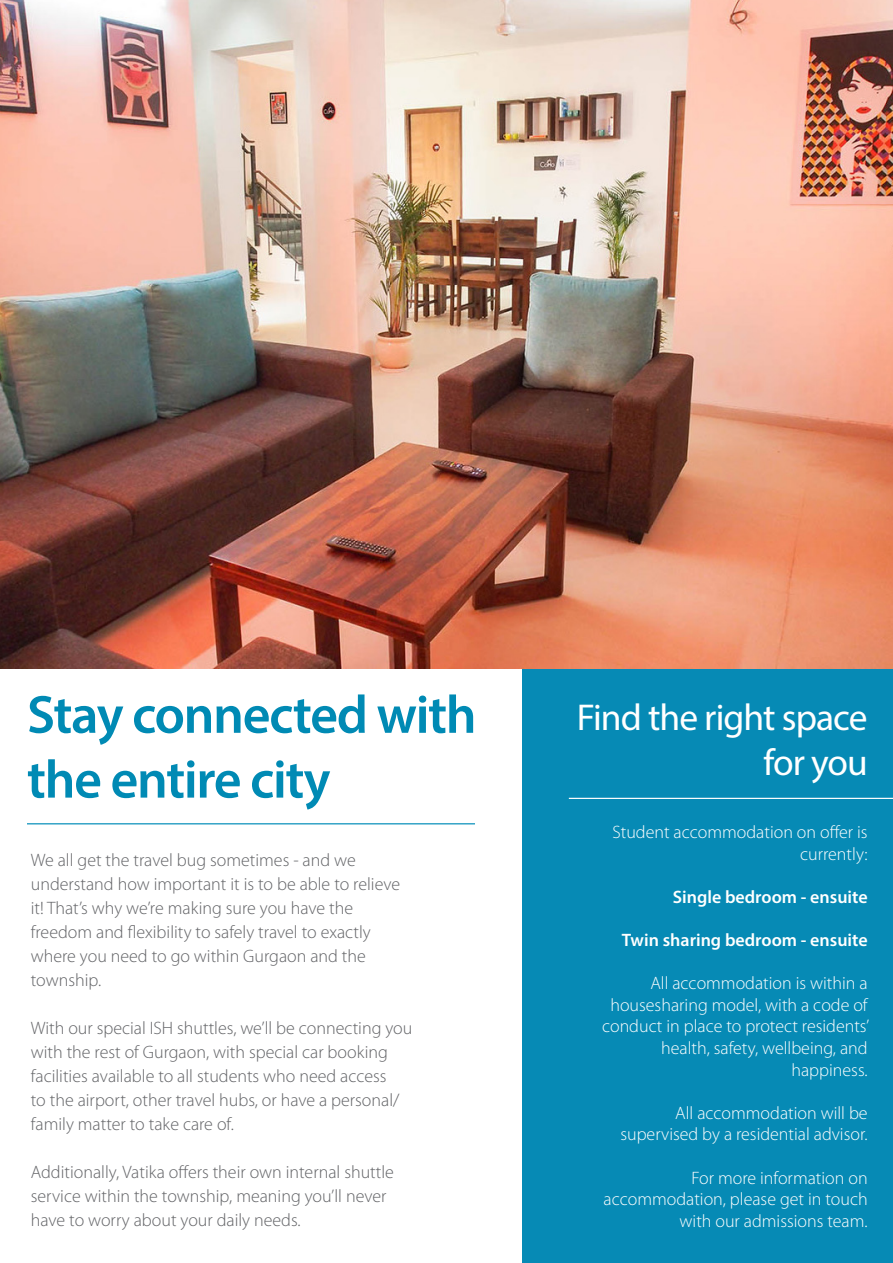
<style>
.page{position:relative;width:893px;height:1263px;background:#fff}
.page>*{position:absolute;margin:0;border:0;box-sizing:border-box;transform-origin:0 0}
.t1{font:600 54px/64.8px "Myriad Pro";letter-spacing:-.025em;color:#008ab4}
.t2{font:37.5px/45px "Myriad Pro";letter-spacing:-.025em;color:#fff;text-align:right}
.t3{font:300 18px/24px "Myriad Pro";color:#626366}
.t4{font:300 18px/21.6px "Myriad Pro";color:#fff;text-align:right}
.t5{font:600 18px "Myriad Pro";color:#fff}
</style>
<div class="page">
<div style="left:522px;top:668px;width:371px;height:595px;background:#068ab5"></div>
<img style="left:0;top:0;width:893px;height:668px">
<hr style="left:569px;top:798px;width:324px;height:1px;background:#fff">
<hr style="left:27px;top:823px;width:448px;height:1px;background:#008db9">
<p class="t1" style="left:27px;top:681px;width:451px">Stay connected with the entire city</p>
<p class="t3" style="left:31px;top:848px;width:371px">We all get the travel bug sometimes - and we understand how important it is to be able to relieve it! That’s why we’re making sure you have the freedom and flexibility to safely travel to exactly where you need to go within Gurgaon and the township.</p>
<p class="t3" style="left:31px;top:1016px;width:383px">With our special ISH shuttles, we’ll be connecting you with the rest of Gurgaon, with special car booking facilities available to all students who need access<br>to the airport, other travel hubs, or have a personal/ family matter to take care of.</p>
<p class="t3" style="left:31px;top:1160px;width:365px">Additionally, Vatika offers their own internal shuttle service within the township, meaning you’ll never have to worry about your daily needs.</p>
<p class="t2" style="left:577px;top:694px;width:292px">Find the right space for you</p>
<p class="t4" style="left:612px;top:821px;width:257px">Student accommodation on offer is currently:</p>
<p class="t5" style="left:673px;top:885px;width:196px">Single bedroom - ensuite</p>
<p class="t5" style="left:622px;top:928px;width:247px">Twin sharing bedroom - ensuite</p>
<p class="t4" style="left:602px;top:973px;width:269px">All accommodation is within a housesharing model, with a code of conduct in place to protect residents’ health, safety, wellbeing, and happiness.</p>
<p class="t4" style="left:620px;top:1102px;width:249px">All accommodation will be supervised by a residential advisor.</p>
<p class="t4" style="left:603px;top:1167px;width:266px">For more information on accommodation, please get in touch with our admissions team.</p>
</div>
